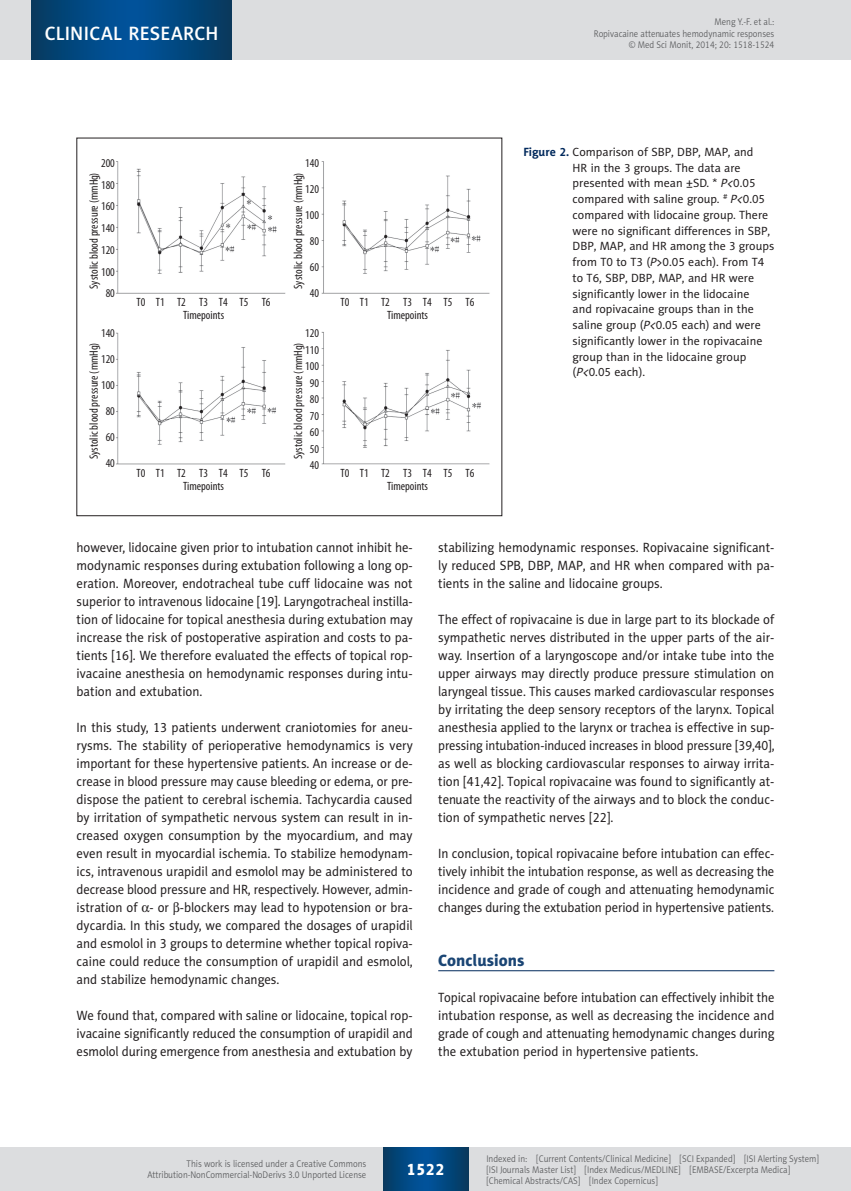
<style>
.page{position:relative;width:851px;height:1191px;background:#fff}
.page>*{position:absolute;margin:0;border:0;box-sizing:border-box;transform-origin:0 0}
.t1{font:19.5px "Naomi Sans EFN Medium";letter-spacing:.015em;color:#fff}
.MSM_Headline_1{font:16.5px "Naomi Sans EFN Heavy";color:#1a4574}
.t2{font:16.5px "Naomi Sans EFN Heavy";color:#fff}
.MSM_Body{font:13.5px/18px "Naomi Sans EFN";color:#231f20;text-align:justify;scale:.95 1}
.MSM_Body-2{font:13.5px/18px "Naomi Sans EFN";color:#231f20;text-align:justify;scale:.94 1}
.MSM_Body-3{font:13.5px/18px "Naomi Sans EFN";color:#231f20;text-align:justify;scale:.93 1}
.MSM_Rycina_tytul{font:12px/15.8px "Naomi Sans EFN";color:#231f20}
.t3{font:condensed 12px/16.5px "Myriad Pro";color:#231f20;text-align:center}
.t4{font:9.75px/11.2px "Naomi Sans EFN Light";color:#57585a;text-align:right;scale:.9 1}
.s1{font-weight:700;color:#00295c}
.s2{font-style:italic}
.s3{font-family:"Standard Sym L"}
</style>
<div class="page">
<hr style="left:438px;top:970px;width:336px;height:1px;background:#00295c">
<img style="left:116px;top:161px;width:374px;height:304px">
<div style="left:0;top:1148px;width:850px;height:43px;background:#dcdddf"></div>
<svg style="left:383px;top:1147px;width:85px;height:43px;background:#02477e"></svg>
<div style="left:0;top:0;width:850px;height:60px;background:#dcdddf"></div>
<hr style="left:850px;top:0;width:1px;height:60px;background:#dcdddf">
<svg style="left:32px;top:0;width:200px;height:60px;background:#02477e"></svg>
<h1 class="t1" style="left:45px;top:22px;width:175px">CLINICAL RESEARCH</h1>
<p class="t3" style="left:101px;top:152px;width:15px;line-height:21.8px">200<br>180<br>160<br>140<br>120<br>100<br>80</p>
<p class="t3" style="left:305px;top:150px;width:15px;line-height:26.1px">140<br>120<br>100<br>80<br>60<br>40</p>
<p class="t3" style="left:85px;top:289px;width:118px;rotate:-90deg">Systolic blood pressure (mmHg)</p>
<p class="t3" style="left:290px;top:289px;width:118px;rotate:-90deg">Systolic blood pressure (mmHg)</p>
<p class="t3" style="left:183px;top:295px;width:43px;line-height:13.4px;text-align:left;text-indent:-47px">T0 T1 T2 T3<br>Timepoints</p>
<p class="t3" style="left:219px;top:293px;width:53px">T4 T5 T6</p>
<p class="t3" style="left:387px;top:295px;width:43px;line-height:13.4px;text-align:left;text-indent:-47px">T0 T1 T2 T3<br>Timepoints</p>
<p class="t3" style="left:423px;top:293px;width:53px">T4 T5 T6</p>
<p class="t3" style="left:305px;top:325px;width:15px">120<br>110<br>100<br>90<br>80<br>70<br>60<br>50<br>40</p>
<p class="t3" style="left:101px;top:320px;width:15px;line-height:25.8px">140<br>120<br>100<br>80<br>60<br>40</p>
<p class="t3" style="left:85px;top:459px;width:118px;rotate:-90deg">Systolic blood pressure (mmHg)</p>
<p class="t3" style="left:290px;top:459px;width:118px;rotate:-90deg">Systolic blood pressure (mmHg)</p>
<p class="t3" style="left:183px;top:466px;width:43px;line-height:13.4px;text-align:left;text-indent:-47px">T0 T1 T2 T3<br>Timepoints</p>
<p class="t3" style="left:219px;top:464px;width:53px">T4 T5 T6</p>
<p class="t3" style="left:387px;top:466px;width:43px;line-height:13.4px;text-align:left;text-indent:-47px">T0 T1 T2 T3<br>Timepoints</p>
<p class="t3" style="left:423px;top:464px;width:53px">T4 T5 T6</p>
<p class="t4" style="left:593px;top:16px;width:202px">Meng Y.-F. et al.:<br>Ropivacaine attenuates hemodynamic responses © Med Sci Monit, 2014; 20: 1518-1524</p>
<p class="MSM_Rycina_tytul" style="left:572px;top:144px;width:203px;text-indent:-49px"><span class="s1">Figure 2.</span> Comparison of SBP, DBP, MAP, and<br>HR in the 3 groups. The data are presented with mean ±SD. * <span class="s2">P&lt;</span>0.05 compared with saline group. <sup>#</sup> <span class="s2">P&lt;</span>0.05 compared with lidocaine group. There were no significant differences in SBP, DBP, MAP, and HR among the 3 groups from T0 to T3 (<span class="s2">P</span>&gt;0.05 each). From T4 to T6, SBP, DBP, MAP, and HR were significantly lower in the lidocaine<br>and ropivacaine groups than in the saline group (<span class="s2">P&lt;</span>0.05 each) and were significantly lower in the ropivacaine group than in the lidocaine group (<span class="s2">P&lt;</span>0.05 each).</p>
<p class="MSM_Body-2" style="left:77px;top:538px;width:359px">however, lidocaine given prior to intubation cannot inhibit he&shy;modynamic responses during extubation following a long op&shy;eration. Moreover, endotracheal tube cuff lidocaine was not superior to intravenous lidocaine [19]. Laryngotracheal instilla&shy;tion of lidocaine for topical anesthesia during extubation may increase the risk of postoperative aspiration and costs to pa&shy;tients [16]. We therefore evaluated the effects of topical rop&shy;ivacaine anesthesia on hemodynamic responses during intu&shy;bation and extubation.</p>
<p class="MSM_Body" style="left:77px;top:718px;width:355px">In this study, 13 patients underwent craniotomies for aneu&shy;rysms. The stability of perioperative hemodynamics is very important for these hypertensive patients. An increase or de&shy;crease in blood pressure may cause bleeding or edema, or pre&shy;dispose the patient to cerebral ischemia. Tachycardia caused by irritation of sympathetic nervous system can result in in&shy;creased oxygen consumption by the myocardium, and may even result in myocardial ischemia. To stabilize hemodynam&shy;ics, intravenous urapidil and esmolol may be administered to decrease blood pressure and HR, respectively. However, admin&shy;istration of <span class="s3">a</span>- or <span class="s3">b</span>-blockers may lead to hypotension or bra&shy;dycardia. In this study, we compared the dosages of urapidil and esmolol in 3 groups to determine whether topical ropiva&shy;caine could reduce the consumption of urapidil and esmolol, and stabilize hemodynamic changes.</p>
<p class="MSM_Body" style="left:77px;top:1006px;width:355px">We found that, compared with saline or lidocaine, topical rop&shy;ivacaine significantly reduced the consumption of urapidil and esmolol during emergence from anesthesia and extubation by</p>
<p class="MSM_Body" style="left:438px;top:538px;width:355px">stabilizing hemodynamic responses. Ropivacaine significant&shy;ly reduced SPB, DBP, MAP, and HR when compared with pa&shy;tients in the saline and lidocaine groups.</p>
<p class="MSM_Body" style="left:438px;top:610px;width:355px">The effect of ropivacaine is due in large part to its blockade of sympathetic nerves distributed in the upper parts of the air&shy;way. Insertion of a laryngoscope and/or intake tube into the upper airways may directly produce pressure stimulation on laryngeal tissue. This causes marked cardiovascular responses by irritating the deep sensory receptors of the larynx. Topical anesthesia applied to the larynx or trachea is effective in sup&shy;pressing intubation-induced increases in blood pressure [39,40], as well as blocking cardiovascular responses to airway irrita&shy;tion [41,42]. Topical ropivacaine was found to significantly at&shy;tenuate the reactivity of the airways and to block the conduc&shy;tion of sympathetic nerves [22].</p>
<p class="MSM_Body" style="left:438px;top:844px;width:355px">In conclusion, topical ropivacaine before intubation can effec&shy;tively inhibit the intubation response, as well as decreasing the incidence and grade of cough and attenuating hemodynamic changes during the extubation period in hypertensive patients.</p>
<p class="MSM_Headline_1" style="left:438px;top:950px;width:88px">Conclusions</p>
<p class="MSM_Body-3" style="left:438px;top:988px;width:363px">Topical ropivacaine before intubation can effectively inhibit the intubation response, as well as decreasing the incidence and grade of cough and attenuating hemodynamic changes during the extubation period in hypertensive patients.</p>
<p class="t4" style="left:147px;top:1158px;width:245px">This work is licensed under a Creative Commons<br>Attribution-NonCommercial-NoDerivs 3.0 Unported License</p>
<p class="t2" style="left:406px;top:1159px;width:40px">1522</p>
<p class="t4" style="left:486px;top:1152px;width:371px;text-align:left">Indexed in: [Current Contents/Clinical Medicine] [SCI Expanded] [ISI Alerting System] [ISI Journals Master List] [Index Medicus/MEDLINE] [EMBASE/Excerpta Medica] [Chemical Abstracts/CAS] [Index Copernicus]</p>
</div>
